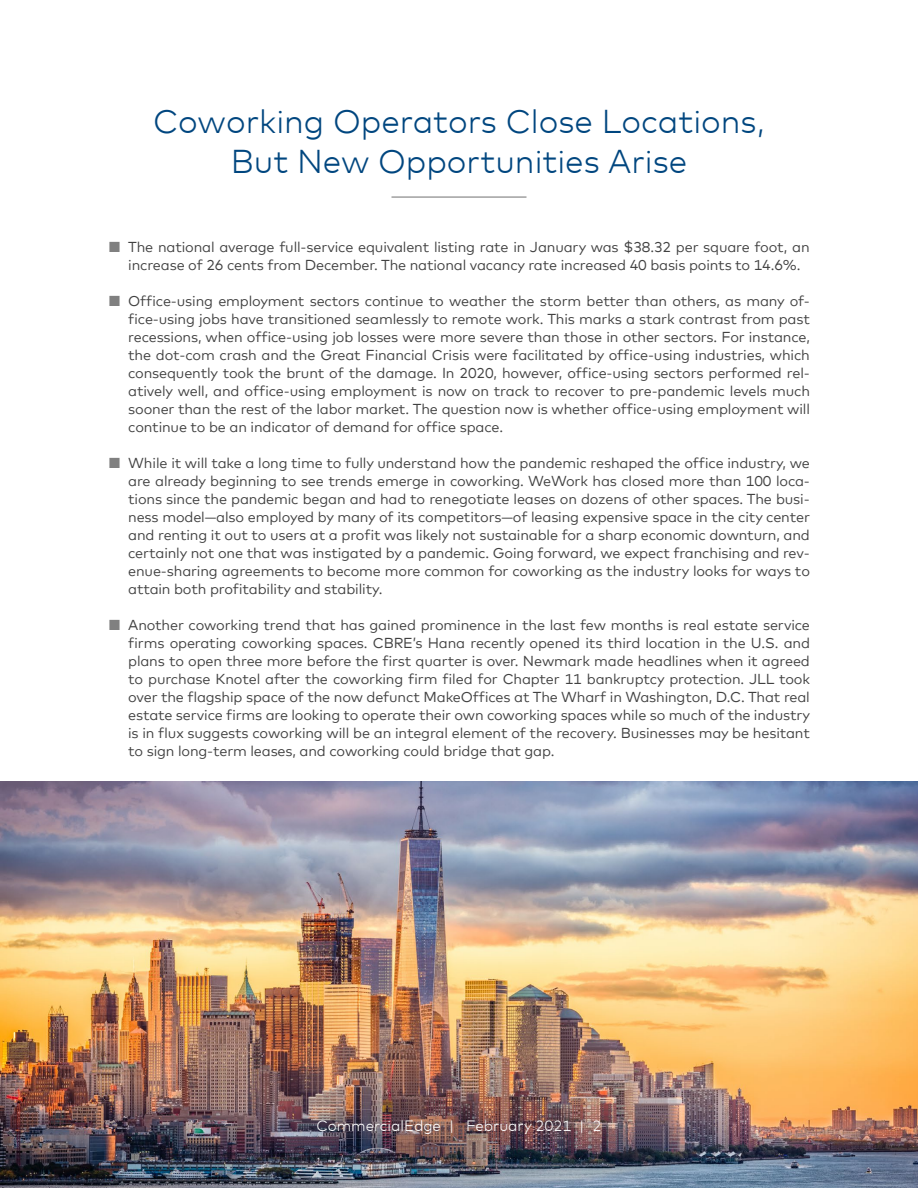
<style>
.page{position:relative;width:918px;height:1188px;background:#fff}
.page>*{position:absolute;margin:0;border:0;box-sizing:border-box;transform-origin:0 0}
.t1{font:300 33px/40.5px "Mark Offc Pro";color:#00467f;text-align:center}
.t2{font:300 15px "Mark Offc Pro";color:#fff}
.t3{font:14.4px/18px "Mark Offc Pro";letter-spacing:-.01em;color:#414141;text-align:justify}
.s1{color:#808080}
</style>
<div class="page">
<img style="left:0;top:782px;width:918px;height:406px">
<hr style="left:392px;top:196px;width:134px;height:2px;background:#808080">
<h1 class="t1" style="left:153px;top:98px;width:613px">Coworking Operators Close Locations,<br>But New Opportunities Arise</h1>
<p class="t3" style="left:128px;top:237px;width:683px;text-indent:-20px"><span class="s1">■</span> The national average full-service equivalent listing rate in January was $38.32 per square foot, an increase of 26 cents from December. The national vacancy rate increased 40 basis points to 14.6%.</p>
<p class="t3" style="left:128px;top:291px;width:683px;text-indent:-20px"><span class="s1">■</span> Office-using employment sectors continue to weather the storm better than others, as many of&shy;fice-using jobs have transitioned seamlessly to remote work. This marks a stark contrast from past recessions, when office-using job losses were more severe than those in other sectors. For instance, the dot-com crash and the Great Financial Crisis were facilitated by office-using industries, which consequently took the brunt of the damage. In 2020, however, office-using sectors performed rel&shy;atively well, and office-using employment is now on track to recover to pre-pandemic levels much sooner than the rest of the labor market. The question now is whether office-using employment will continue to be an indicator of demand for office space.</p>
<p class="t3" style="left:128px;top:453px;width:683px;text-indent:-20px"><span class="s1">■</span> While it will take a long time to fully understand how the pandemic reshaped the office industry, we are already beginning to see trends emerge in coworking. WeWork has closed more than 100 loca&shy;tions since the pandemic began and had to renegotiate leases on dozens of other spaces. The busi&shy;ness model—also employed by many of its competitors—of leasing expensive space in the city center and renting it out to users at a profit was likely not sustainable for a sharp economic downturn, and certainly not one that was instigated by a pandemic. Going forward, we expect franchising and rev&shy;enue-sharing agreements to become more common for coworking as the industry looks for ways to attain both profitability and stability.</p>
<p class="t3" style="left:128px;top:615px;width:684px;text-indent:-20px"><span class="s1">■</span> Another coworking trend that has gained prominence in the last few months is real estate service firms operating coworking spaces. CBRE’s Hana recently opened its third location in the U.S. and plans to open three more before the first quarter is over. Newmark made headlines when it agreed to purchase Knotel after the coworking firm filed for Chapter 11 bankruptcy protection. JLL took over the flagship space of the now defunct MakeOffices at The Wharf in Washington, D.C. That real estate service firms are looking to operate their own coworking spaces while so much of the industry is in flux suggests coworking will be an integral element of the recovery. Businesses may be hesitant to sign long-term leases, and coworking could bridge that gap.</p>
<p class="t2" style="left:316px;top:1115px;width:287px">CommercialEdge | February 2021 | 2</p>
</div>
